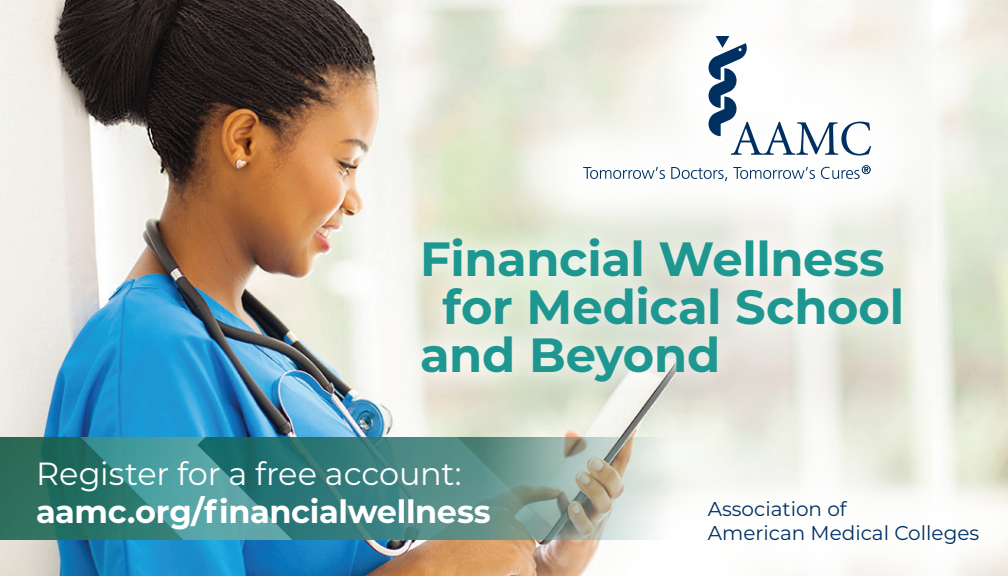
<style>
.page{position:relative;width:1008px;height:576px;background:#fff}
.page>*{position:absolute;margin:0;border:0;box-sizing:border-box;transform-origin:0 0}
.t1{font:700 48px "Montserrat";letter-spacing:-.005em;color:#1f9791}
.t2{font:700 32px/38.4px "Montserrat";letter-spacing:-.01em;color:#fff}
.t3{font:20px "Montserrat";color:#003062}
.s1{font-weight:400}
</style>
<div class="page">
<img style="left:0;top:0;width:788px;height:576px">
<svg style="left:0;top:437px;width:197px;height:103px;background:#337e75"></svg>
<svg style="left:197px;top:437px;width:442px;height:103px;background:#5e918c"></svg>
<div style="left:639px;top:432px;width:369px;height:144px;background:#fff;opacity:.75"></div>
<div style="left:499px;top:0;width:457px;height:266px;background:#fff;opacity:.95"></div>
<svg style="left:707px;top:36px;width:164px;height:120px"></svg>
<svg style="left:583px;top:167px;width:8px;height:12px"></svg>
<svg style="left:590px;top:170px;width:8px;height:9px"></svg>
<svg style="left:600px;top:170px;width:11px;height:9px"></svg>
<svg style="left:613px;top:170px;width:8px;height:9px"></svg>
<svg style="left:623px;top:170px;width:9px;height:9px"></svg>
<svg style="left:633px;top:170px;width:8px;height:9px"></svg>
<svg style="left:642px;top:167px;width:23px;height:12px"></svg>
<svg style="left:671px;top:167px;width:9px;height:12px"></svg>
<svg style="left:682px;top:170px;width:8px;height:9px"></svg>
<svg style="left:691px;top:168px;width:12px;height:11px"></svg>
<svg style="left:704px;top:170px;width:8px;height:9px"></svg>
<svg style="left:713px;top:170px;width:14px;height:11px"></svg>
<svg style="left:733px;top:167px;width:8px;height:12px"></svg>
<svg style="left:740px;top:170px;width:8px;height:9px"></svg>
<svg style="left:750px;top:170px;width:11px;height:9px"></svg>
<svg style="left:763px;top:170px;width:8px;height:9px"></svg>
<svg style="left:773px;top:170px;width:10px;height:9px"></svg>
<svg style="left:783px;top:170px;width:8px;height:9px"></svg>
<svg style="left:792px;top:167px;width:23px;height:12px"></svg>
<svg style="left:821px;top:165px;width:50px;height:14px"></svg>
<div style="left:394px;top:212px;width:535px;height:197px;background:#fff;opacity:.75"></div>
<p class="t1" style="left:420px;top:225px;width:466px">Financial Wellness</p>
<p class="t1" style="left:443px;top:273px;width:463px">for Medical School</p>
<p class="t1" style="left:420px;top:321px;width:302px">and Beyond</p>
<p class="t2" style="left:36px;top:453px;width:456px"><span class="s1">Register for a free account: </span>aamc.org/financialwellness</p>
<p class="t3" style="left:708px;top:495px;width:140px">Association of</p>
<p class="t3" style="left:708px;top:519px;width:273px">American Medical Colleges</p>
</div>
